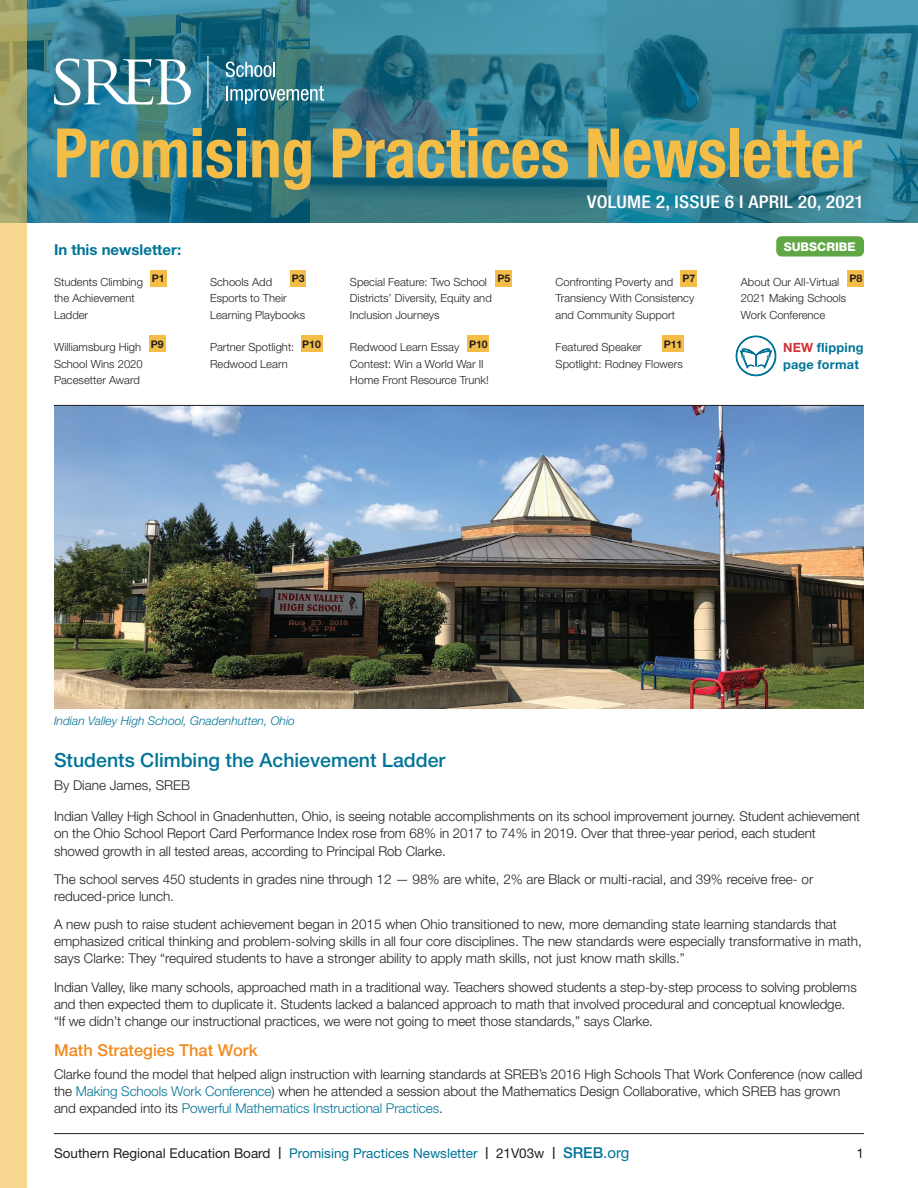
<style>
.page{position:relative;width:918px;height:1188px;background:#fff}
.page>*{position:absolute;margin:0;border:0;box-sizing:border-box;transform-origin:0 0}
.t1{font:700 condensed 68.4px "Helvetica Neue";color:#f4bd47;scale:.95 1}
.t2{font:500 19.5px "Helvetica Neue";color:#007497}
.t3{font:500 condensed 17.55px "Helvetica Neue";letter-spacing:.01em;color:#fff;scale:1.11 1}
.t4{font:500 16.5px "Helvetica Neue";color:#f08b21}
.t5{font:700 15px "Helvetica Neue";color:#007497}
.t6{font:300 13.5px/17.2px "Helvetica Neue";letter-spacing:-.005em;color:#231f20}
.t7{font:13.5px "Helvetica Neue";color:#231f20}
.t8{font:700 12.75px/17.2px "Helvetica Neue";letter-spacing:.02em;color:#007497}
.t9{font:italic 300 12px "Helvetica Neue";color:#007497}
.t10{font:800 12px "Helvetica Neue";color:#fff}
.t11{font:300 11.25px/16.5px "Helvetica Neue";color:#231f20}
.t12{font:700 10.5px "Helvetica Neue";color:#231f20}
.s1{color:#d13138}
.s2{color:#007497}
.s3{font-size:16.8px}
.s4{font-weight:500;font-size:15px;color:#007497}
.s5{font-size:15px;color:#007497}
</style>
<div class="page">
<hr style="left:54px;top:1133px;width:810px;height:1px;background:#231f20">
<svg style="left:27px;top:0;width:891px;height:223px;background:#2f7d92"></svg>
<svg style="left:0;top:0;width:27px;height:1188px;background:#e8cd88"></svg>
<svg style="left:226px;top:62px;width:49px;height:15px"></svg>
<svg style="left:226px;top:86px;width:98px;height:18px;background:#5e96a5"></svg>
<hr style="left:207px;top:56px;width:1px;height:52px;background:#fff">
<svg style="left:54px;top:58px;width:137px;height:47px"></svg>
<div style="left:776px;top:236px;width:88px;height:20px;background:#5ea744;border-radius:5px"></div>
<div style="left:496px;top:270px;width:16px;height:16px;background:#f4bd47"></div>
<div style="left:681px;top:270px;width:16px;height:16px;background:#f4bd47"></div>
<div style="left:150px;top:270px;width:16px;height:16px;background:#f4bd47"></div>
<div style="left:848px;top:270px;width:16px;height:16px;background:#f4bd47"></div>
<svg style="left:736px;top:336px;width:40px;height:40px"></svg>
<div style="left:290px;top:270px;width:16px;height:16px;background:#f4bd47"></div>
<div style="left:301px;top:336px;width:21px;height:16px;background:#f4bd47"></div>
<img style="left:54px;top:406px;width:810px;height:303px">
<hr style="left:54px;top:405px;width:810px;height:1px;background:#231f20">
<div style="left:149px;top:336px;width:16px;height:16px;background:#f4bd47"></div>
<div style="left:468px;top:336px;width:21px;height:16px;background:#f4bd47"></div>
<div style="left:662px;top:336px;width:22px;height:16px;background:#f4bd47"></div>
<h1 class="t1" style="left:54px;top:112px;width:852px">Promising Practices Newsletter</h1>
<p class="t5" style="left:54px;top:240px;width:129px">In this newsletter:</p>
<p class="t3" style="left:587px;top:192px;width:251px">VOLUME 2, ISSUE 6 I APRIL 20, 2021</p>
<p class="t10" style="left:784px;top:240px;width:73px">SUBSCRIBE</p>
<p class="t11" style="left:54px;top:273px;width:90px">Students Climbing</p>
<p class="t12" style="left:683px;top:272px;width:14px">P7</p>
<p class="t11" style="left:54px;top:290px;width:82px">the Achievement<br>Ladder</p>
<p class="t12" style="left:152px;top:272px;width:14px">P1</p>
<p class="t11" style="left:741px;top:273px;width:107px">About Our All-Virtual<br>2021 Making Schools<br>Work Conference</p>
<p class="t12" style="left:849px;top:272px;width:14px">P8</p>
<p class="t8" style="left:783px;top:339px;width:82px"><span class="s1">NEW</span> flipping page format</p>
<p class="t12" style="left:292px;top:272px;width:14px">P3</p>
<p class="t11" style="left:350px;top:273px;width:143px">Special Feature: Two School<br>Districts’ Diversity, Equity and<br>Inclusion Journeys</p>
<p class="t12" style="left:497px;top:272px;width:14px">P5</p>
<p class="t11" style="left:556px;top:273px;width:140px">Confronting Poverty and<br>Transiency With Consistency and Community Support</p>
<p class="t11" style="left:210px;top:273px;width:97px">Schools Add<br>Esports to Their<br>Learning Playbooks</p>
<p class="t11" style="left:210px;top:339px;width:86px">Partner Spotlight:<br>Redwood Learn</p>
<p class="t12" style="left:302px;top:337px;width:20px">P10</p>
<p class="t12" style="left:469px;top:337px;width:20px">P10</p>
<p class="t11" style="left:556px;top:339px;width:129px">Featured Speaker<br>Spotlight: Rodney Flowers</p>
<p class="t12" style="left:664px;top:337px;width:20px">P11</p>
<p class="t11" style="left:54px;top:339px;width:90px">Williamsburg High<br>School Wins 2020<br>Pacesetter Award</p>
<p class="t12" style="left:151px;top:337px;width:14px">P9</p>
<p class="t11" style="left:350px;top:339px;width:141px">Redwood Learn Essay<br>Contest: Win a World War II<br>Home Front Resource Trunk!</p>
<p class="t9" style="left:54px;top:714px;width:242px">Indian Valley High School, Gnadenhutten, Ohio</p>
<h2 class="t2" style="left:54px;top:749px;width:393px">Students Climbing the Achievement Ladder</h2>
<p class="t6" style="left:54px;top:777px;width:138px">By Diane James, SREB</p>
<p class="t6" style="left:54px;top:807px;width:808px">Indian Valley High School in Gnadenhutten, Ohio, is seeing notable accomplishments on its school improvement journey. Student achievement on the Ohio School Report Card Performance Index rose from 68% in 2017 to 74% in 2019. Over that three-year period, each student showed growth in all tested areas, according to Principal Rob Clarke.</p>
<p class="t6" style="left:54px;top:870px;width:761px">The school serves 450 students in grades nine through 12 — 98% are white, 2% are Black or multi-racial, and 39% receive free- or reduced-price lunch.</p>
<p class="t6" style="left:54px;top:915px;width:809px">A new push to raise student achievement began in 2015 when Ohio transitioned to new, more demanding state learning standards that emphasized critical thinking and problem-solving skills in all four core disciplines. The new standards were especially transformative in math, says Clarke: They “required students to have a stronger ability to apply math skills, not just know math skills.”</p>
<p class="t6" style="left:54px;top:978px;width:804px">Indian Valley, like many schools, approached math in a traditional way. Teachers showed students a step-by-step process to solving problems and then expected them to duplicate it. Students lacked a balanced approach to math that involved procedural and conceptual knowledge. “If we didn’t change our instructional practices, we were not going to meet those standards,” says Clarke.</p>
<p class="t4" style="left:54px;top:1041px;width:205px">Math Strategies That Work</p>
<p class="t6" style="left:54px;top:1065px;width:810px">Clarke found the model that helped align instruction with learning standards at SREB’s 2016 High Schools That Work Conference (now called the <span class="s2">Making Schools Work Conference</span>) when he attended a session about the Mathematics Design Collaborative, which SREB has grown and expanded into its <span class="s2">Powerful Mathematics Instructional Practices</span>.</p>
<p class="t7" style="left:54px;top:1145px;width:577px">Southern Regional Education Board <span class="s3">I</span> <span class="s2">Promising Practices Newsletter</span> <span class="s3">I</span> 21V03w <span class="s3">I</span> <span class="s4">SREB</span><span class="s5">.org</span></p>
<p class="t7" style="left:856px;top:1145px;width:9px">1</p>
</div>
